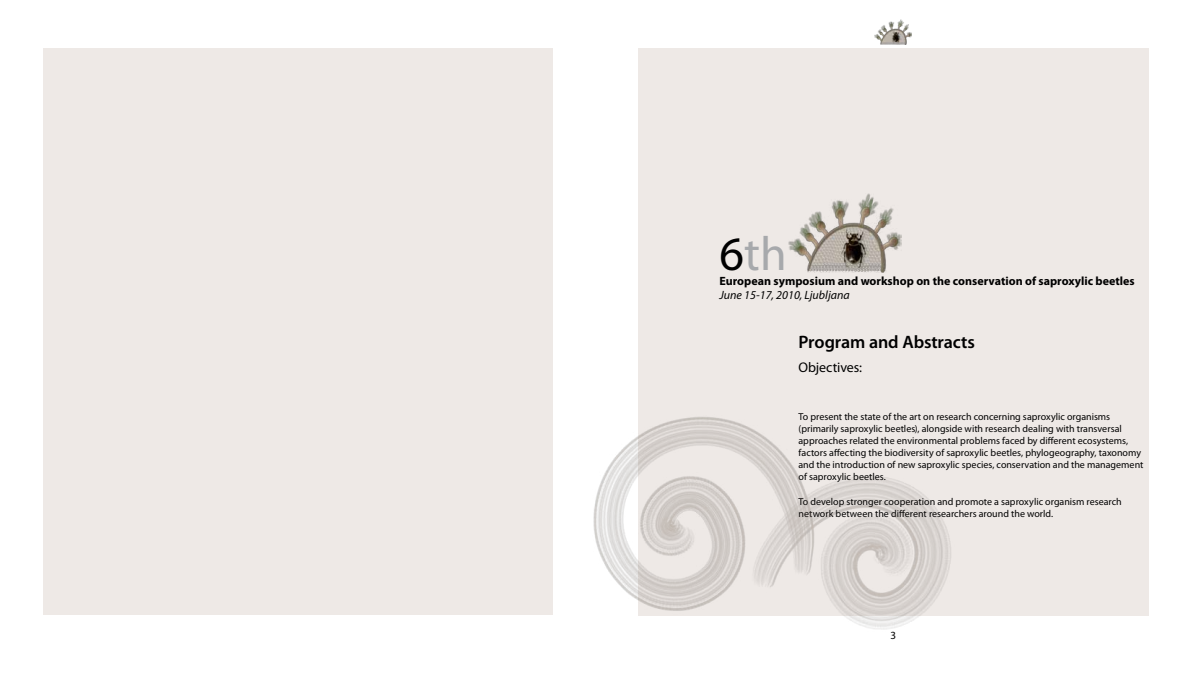
<style>
.page{position:relative;width:1191px;height:681px;background:#fff}
.page>*{position:absolute;margin:0;border:0;box-sizing:border-box;transform-origin:0 0}
.t1{font:48px "Myriad Pro";color:#a7a9ac}
.t2{font:600 18px "Myriad Pro";letter-spacing:-.01em;color:#000}
.t3{font:14px "Myriad Pro";letter-spacing:-.005em;color:#000}
.t4{font:700 12px "Myriad Pro";color:#000}
.t5{font:italic 12px "Myriad Pro";color:#000}
.t6{font:11px "Myriad Pro";color:#000}
.t7{font:10px/12px "Myriad Pro";color:#000}
.s1{color:#000}
</style>
<div class="page">
<div style="left:43px;top:48px;width:509px;height:566px;background:#eee9e6"></div>
<img style="left:875px;top:19px;width:36px;height:26px">
<div style="left:638px;top:48px;width:510px;height:567px;background:#eee9e6"></div>
<img style="left:593px;top:417px;width:372px;height:213px">
<img style="left:788px;top:193px;width:113px;height:79px">
<h1 class="t1" style="left:719px;top:224px;width:69px"><span class="s1">6</span>th</h1>
<p class="t4" style="left:719px;top:272px;width:417px">European symposium and workshop on the conservation of saproxylic beetles</p>
<p class="t5" style="left:719px;top:287px;width:132px">June 15-17, 2010, Ljubljana</p>
<h2 class="t2" style="left:798px;top:331px;width:178px">Program and Abstracts</h2>
<h3 class="t3" style="left:798px;top:359px;width:65px">Objectives:</h3>
<p class="t7" style="left:798px;top:410px;width:346px">To present the state of the art on research concerning saproxylic organisms (primarily saproxylic beetles), alongside with research dealing with transversal approaches related the environmental problems faced by different ecosystems, factors affecting the biodiversity of saproxylic beetles, phylogeography, taxonomy and the introduction of new saproxylic species, conservation and the management of saproxylic beetles.</p>
<p class="t7" style="left:798px;top:494px;width:325px">To develop stronger cooperation and promote a saproxylic organism research network between the different researchers around the world.</p>
<p class="t6" style="left:890px;top:628px;width:7px">3</p>
</div>
